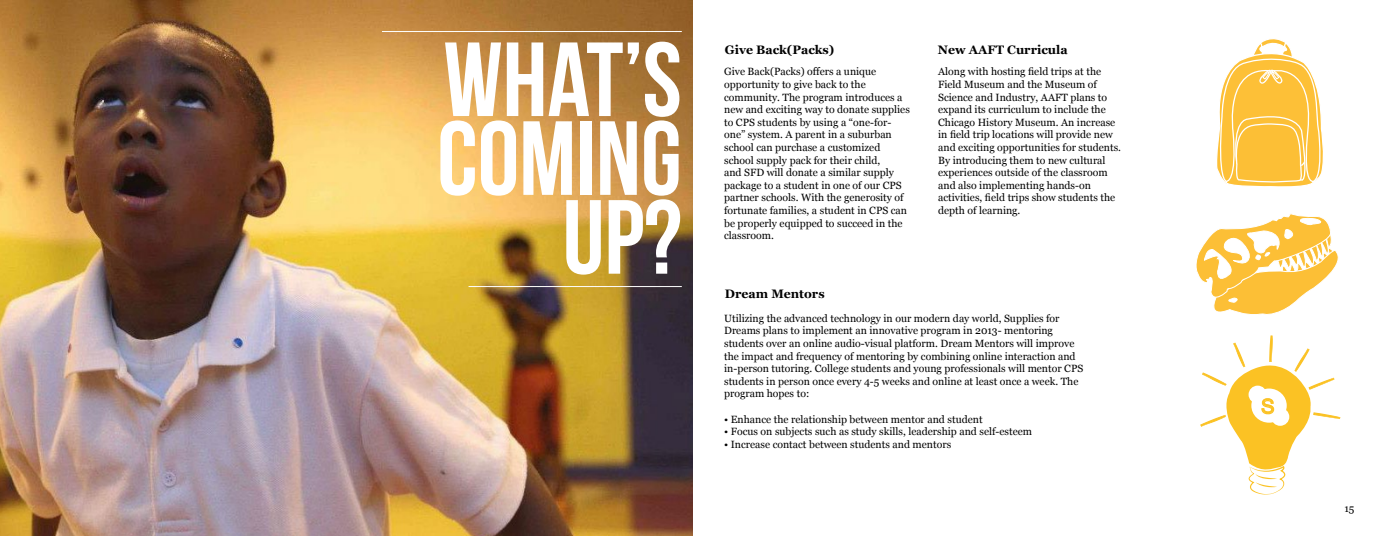
<style>
.page{position:relative;width:1386px;height:536px;background:#fff}
.page>*{position:absolute;margin:0;border:0;box-sizing:border-box;transform-origin:0 0}
.t1{font:105px/78.8px "Bebas Neue";color:#fff;text-align:right}
.t2{font:19.95px "Arial";color:#fbc224}
.t3{font:700 12.25px "Georgia";color:#000}
.t4{font:10.5px/12.6px "Georgia";color:#000}
</style>
<div class="page">
<img style="left:0;top:0;width:693px;height:536px">
<hr style="left:382px;top:31px;width:300px;height:1px;background:#fff">
<hr style="left:469px;top:286px;width:213px;height:1px;background:#fff">
<svg style="left:1196px;top:39px;width:145px;height:455px"></svg>
<h1 class="t1" style="left:437px;top:39px;width:246px">WHAT’S<br>COMING<br>UP?</h1>
<p class="t3" style="left:725px;top:40px;width:111px">Give Back(Packs)</p>
<p class="t3" style="left:938px;top:40px;width:131px">New AAFT Curricula</p>
<p class="t4" style="left:724px;top:65px;width:187px">Give Back(Packs) offers a unique opportunity to give back to the community. The program introduces a new and exciting way to donate supplies to CPS students by using a “one-for&shy;one” system. A parent in a suburban school can purchase a customized school supply pack for their child,<br>and SFD will donate a similar supply package to a student in one of our CPS partner schools. With the generosity of fortunate families, a student in CPS can be properly equipped to succeed in the classroom.</p>
<p class="t3" style="left:725px;top:284px;width:101px">Dream Mentors</p>
<p class="t4" style="left:938px;top:65px;width:184px">Along with hosting field trips at the Field Museum and the Museum of Science and Industry, AAFT plans to expand its curriculum to include the Chicago History Museum. An increase in field trip locations will provide new and exciting opportunities for students.<br>By introducing them to new cultural experiences outside of the classroom and also implementing hands-on activities, field trips show students the depth of learning.</p>
<p class="t4" style="left:724px;top:311px;width:361px">Utilizing the advanced technology in our modern day world, Supplies for Dreams plans to implement an innovative program in 2013- mentoring students over an online audio-visual platform. Dream Mentors will improve the impact and frequency of mentoring by combining online interaction and in-person tutoring. College students and young professionals will mentor CPS students in person once every 4-5 weeks and online at least once a week. The program hopes to:</p>
<p class="t4" style="left:724px;top:412px;width:260px">• Enhance the relationship between mentor and student</p>
<p class="t4" style="left:724px;top:425px;width:309px">• Focus on subjects such as study skills, leadership and self-esteem</p>
<p class="t4" style="left:724px;top:437px;width:229px">• Increase contact between students and mentors</p>
<h2 class="t2" style="left:1261px;top:393px;width:15px">S</h2>
<p class="t4" style="left:1344px;top:502px;width:12px">15</p>
</div>
